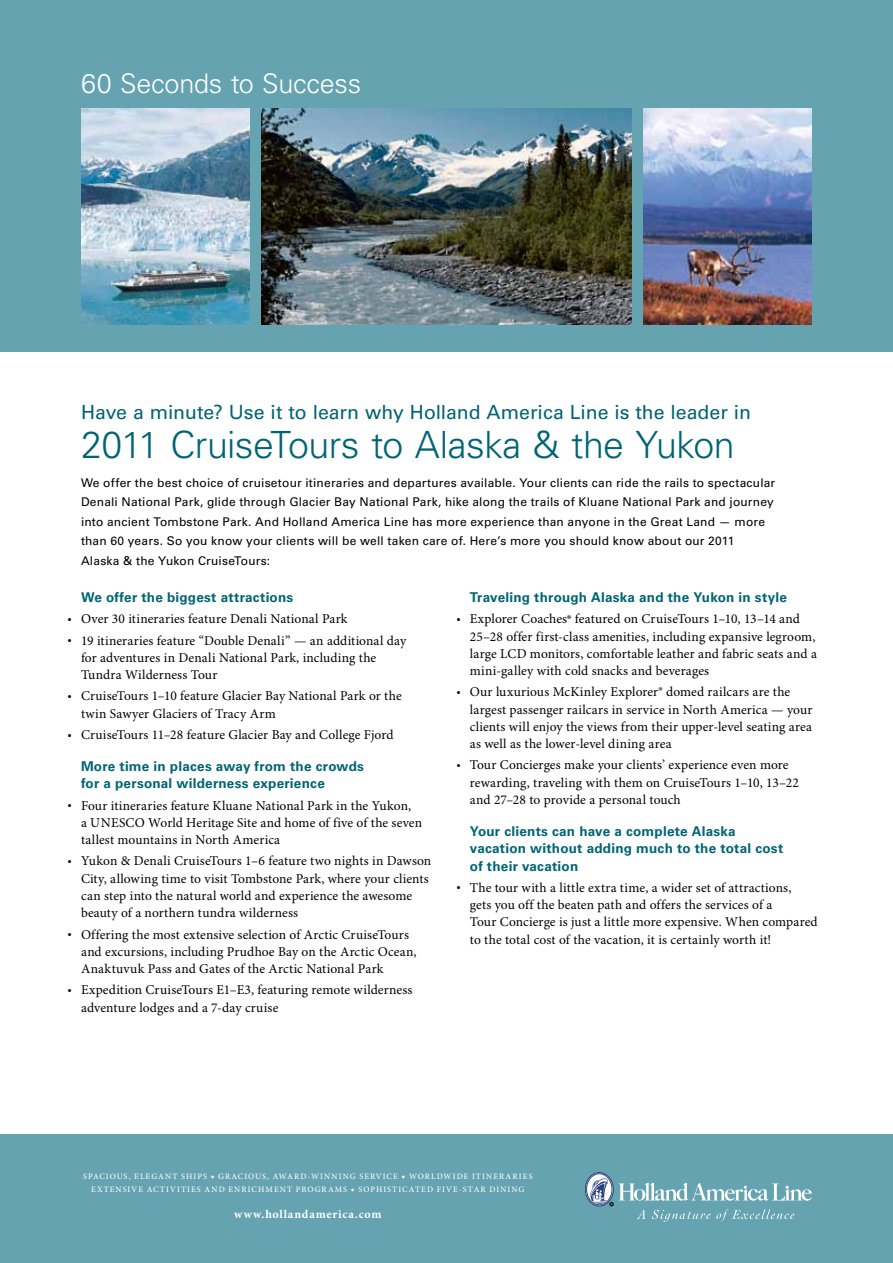
<style>
.page{position:relative;width:893px;height:1263px;background:#fff}
.page>*{position:absolute;margin:0;border:0;box-sizing:border-box;transform-origin:0 0}
.t1{font:300 37.5px "Univers LT Std";letter-spacing:-.015em;color:#006475}
.t2{font:300 27px "Univers LT Std";letter-spacing:-.01em;color:#fff}
.t3{font:19.5px "Univers LT Std";letter-spacing:-.005em;color:#006475}
.t4{font:13.5px/17.2px "Minion Pro";letter-spacing:.01em;color:#000}
.t5{font:700 13.5px/17.2px "Univers LT Std";letter-spacing:.015em;color:#006475}
.t6{font:12px/19.5px "Univers LT Std";letter-spacing:.015em;color:#000}
.t7{font:700 12px "Minion Pro";letter-spacing:.065em;color:#fff}
.t8{font:500 8.25px/13.5px "Minion Pro";letter-spacing:.13em;color:#fff;text-align:center}
.s1{font-size:11.25px}
.s2{font-size:15px}
</style>
<div class="page">
<div style="left:0;top:0;width:893px;height:351px;background:#65a3b1"></div>
<div style="left:0;top:1134px;width:893px;height:129px;background:#65a3b1"></div>
<img style="left:81px;top:108px;width:169px;height:216px">
<img style="left:643px;top:108px;width:169px;height:216px">
<img style="left:262px;top:108px;width:370px;height:216px">
<svg style="left:585px;top:1172px;width:28px;height:34px"></svg>
<div style="left:585px;top:1172px;width:28px;height:34px;border:1px solid #29417c;border-radius:50%"></div>
<div style="left:586px;top:1173px;width:26px;height:32px;border:1px solid #29417c;border-radius:50%"></div>
<svg style="left:590px;top:1177px;width:222px;height:45px"></svg>
<h2 class="t2" style="left:81px;top:67px;width:282px">60 Seconds to Success</h2>
<h3 class="t3" style="left:81px;top:401px;width:671px">Have a minute? Use it to learn why Holland America Line is the leader in</h3>
<h1 class="t1" style="left:81px;top:422px;width:655px">2011 CruiseTours to Alaska &amp; the Yukon</h1>
<p class="t6" style="left:81px;top:473px;width:696px">We offer the best choice of cruisetour itineraries and departures available. Your clients can ride the rails to spectacular Denali National Park, glide through Glacier Bay National Park, hike along the trails of Kluane National Park and journey into ancient Tombstone Park. And Holland America Line has more experience than anyone in the Great Land — more than 60 years. So you know your clients will be well taken care of. Here’s more you should know about our 2011<br>Alaska &amp; the Yukon CruiseTours:</p>
<p class="t5" style="left:81px;top:589px;width:214px">We offer the biggest attractions</p>
<p class="t4" style="left:68px;top:611px;width:282px"><span class="s1">•</span> Over 30 itineraries feature Denali National Park</p>
<p class="t4" style="left:81px;top:632px;width:327px;text-indent:-14px"><span class="s1">•</span> 19 itineraries feature “Double Denali” — an additional day for adventures in Denali National Park, including the<br>Tundra Wilderness Tour</p>
<p class="t4" style="left:81px;top:688px;width:322px;text-indent:-13px"><span class="s1">•</span> CruiseTours 1–10 feature Glacier Bay National Park or the twin Sawyer Glaciers of Tracy Arm</p>
<p class="t4" style="left:68px;top:727px;width:327px"><span class="s1">•</span> CruiseTours 11–28 feature Glacier Bay and College Fjord</p>
<p class="t5" style="left:81px;top:758px;width:285px">More time in places away from the crowds for a personal wilderness experience</p>
<p class="t4" style="left:81px;top:797px;width:343px;text-indent:-14px"><span class="s1">•</span> Four itineraries feature Kluane National Park in the Yukon,<br>a UNESCO World Heritage Site and home of five of the seven tallest mountains in North America</p>
<p class="t4" style="left:81px;top:853px;width:352px;text-indent:-14px"><span class="s1">•</span> Yukon &amp; Denali CruiseTours 1–6 feature two nights in Dawson City, allowing time to visit Tombstone Park, where your clients can step into the natural world and experience the awesome beauty of a northern tundra wilderness</p>
<p class="t4" style="left:81px;top:926px;width:337px;text-indent:-14px"><span class="s1">•</span> Offering the most extensive selection of Arctic CruiseTours and excursions, including Prudhoe Bay on the Arctic Ocean,<br>Anaktuvuk Pass and Gates of the Arctic National Park</p>
<p class="t4" style="left:81px;top:982px;width:333px;text-indent:-14px"><span class="s1">•</span> Expedition CruiseTours E1–E3, featuring remote wilderness adventure lodges and a 7-day cruise</p>
<p class="t5" style="left:470px;top:589px;width:319px">Traveling through Alaska and the Yukon in style</p>
<p class="t4" style="left:470px;top:611px;width:349px;text-indent:-13px"><span class="s1">•</span> Explorer Coaches<span class="s2">®</span> featured on CruiseTours 1–10, 13–14 and 25–28 offer first-class amenities, including expansive legroom, large LCD monitors, comfortable leather and fabric seats and a mini-galley with cold snacks and beverages</p>
<p class="t4" style="left:470px;top:684px;width:344px;text-indent:-14px"><span class="s1">•</span> Our luxurious McKinley Explorer® domed railcars are the largest passenger railcars in service in North America — your clients will enjoy the views from their upper-level seating area as well as the lower-level dining area</p>
<p class="t4" style="left:470px;top:757px;width:331px;text-indent:-14px"><span class="s1">•</span> Tour Concierges make your clients’ experience even more rewarding, traveling with them on CruiseTours 1–10, 13–22 and 27–28 to provide a personal touch</p>
<p class="t5" style="left:470px;top:823px;width:315px">Your clients can have a complete Alaska vacation without adding much to the total cost of their vacation</p>
<p class="t4" style="left:470px;top:879px;width:349px;text-indent:-14px"><span class="s1">•</span> The tour with a little extra time, a wider set of attractions,<br>gets you off the beaten path and offers the services of a<br>Tour Concierge is just a little more expensive. When compared to the total cost of the vacation, it is certainly worth it!</p>
<p class="t8" style="left:83px;top:1169px;width:451px">SPACIOUS, ELEGANT SHIPS ◆ GRACIOUS, AWARD-WINNING SERVICE ◆ WORLDWIDE ITINERARIES<br>EXTENSIVE ACTIVITIES AND ENRICHMENT PROGRAMS ◆ SOPHISTICATED FIVE-STAR DINING</p>
<p class="t7" style="left:234px;top:1206px;width:149px">www.hollandamerica.com</p>
</div>
